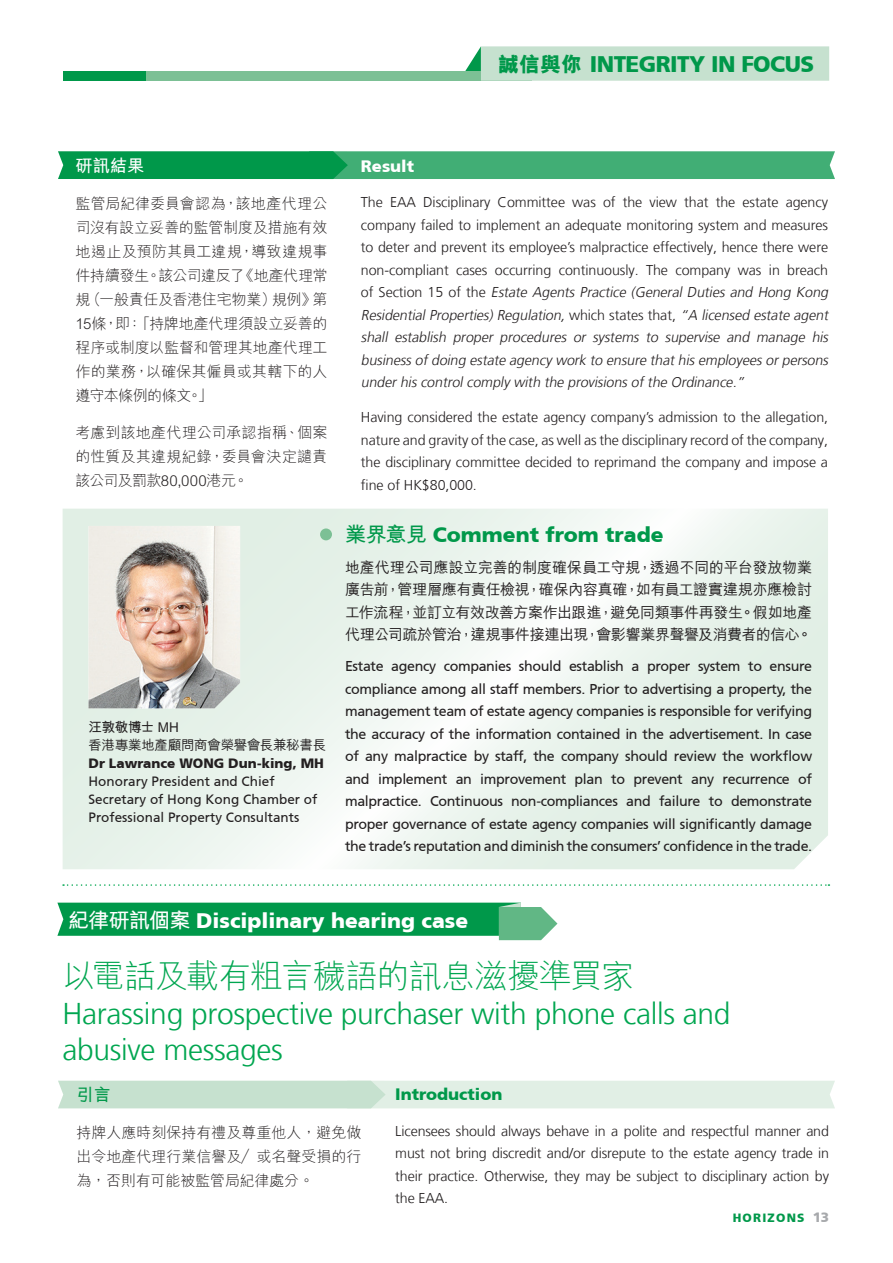
<style>
.page{position:relative;width:893px;height:1263px;background:#fff}
.page>*{position:absolute;margin:0;border:0;box-sizing:border-box;transform-origin:0 0}
.t1{font:300 33px "M Hei HK";letter-spacing:-.04em;color:#00a650}
.t2{font:300 30px/36px "Frutiger LT";letter-spacing:-.01em;color:#00a650}
.t3{font:900 22.5px "Frutiger CE";letter-spacing:-.025em;color:#00984a}
.t4{font:900 21px "Frutiger CE";color:#fff}
.t5{font:900 21px "Frutiger CE";color:#00984a}
.t6{font:700 17.25px "M Hei HK";color:#fff}
.t7{font:700 17.25px "M Hei HK";color:#00984a}
.t8{font:900 16.5px "Frutiger CE";color:#00984a}
.t9{font:900 16.5px "Frutiger CE";color:#fff}
.t10{font:300 15px/24px "M Hei HK";color:#231f20;text-align:justify}
.t11{font:500 15px/22.5px "M Hei HK";letter-spacing:-.025em;color:#231f20;text-align:justify}
.t12{font:300 14.25px/22.5px "Frutiger LT";letter-spacing:-.005em;color:#231f20;text-align:justify}
.t13{font:14.25px/22.5px "Frutiger CE";letter-spacing:-.025em;color:#231f20;text-align:justify}
.t14{font:13.5px/18px "Frutiger CE";color:#231f20}
.t15{font:900 13.5px "Frutiger CE";color:#231f20}
.t16{font:500 13.5px "M Hei HK";letter-spacing:-.025em;color:#231f20}
.t17{font:700 13.5px "M Hei HK";letter-spacing:-.015em;color:#231f20}
.t18{font:900 12px "Frutiger CE";letter-spacing:.1em;color:#00984a}
.s1{font-family:"M Hei HK";font-weight:800;font-size:21px}
.s2{font-style:italic}
.s3{font-family:"M Hei HK";font-weight:700}
.s4{font-size:13.5px;color:#a7a9ac}
</style>
<div class="page">
<svg style="left:57px;top:903px;width:500px;height:37px;background:#29a866"></svg>
<svg style="left:58px;top:151px;width:777px;height:28px;background:#2da768"></svg>
<svg style="left:58px;top:1081px;width:777px;height:27px;background:#d6e9dc"></svg>
<svg style="left:63px;top:884px;width:766px;height:2px"></svg>
<svg style="left:63px;top:509px;width:765px;height:360px;fill:#e8f2eb"></svg>
<div style="left:320px;top:528px;width:12px;height:12px;background:#7cc095;border-radius:50%"></div>
<img style="left:89px;top:526px;width:151px;height:182px">
<div style="left:65px;top:72px;width:466px;height:9px;background:#7cc095"></div>
<svg style="left:459px;top:46px;width:370px;height:35px;background:#c4e0ce"></svg>
<div style="left:63px;top:72px;width:83px;height:9px;background:#00984a"></div>
<p class="t3" style="left:498px;top:51px;width:318px"><span class="s1">誠信與你</span> INTEGRITY IN FOCUS</p>
<p class="t6" style="left:75px;top:153px;width:70px">研訊結果</p>
<p class="t10" style="left:75px;top:191px;width:253px">監管局紀律委員會認為，該地產代理公司沒有設立妥善的監管制度及措施有效地遏止及預防其員工違規，導致違規事件持續發生。該公司違反了《地產代理常規（一般責任及香港住宅物業）規例》第15條，即：「持牌地產代理須設立妥善的程序或制度以監督和管理其地產代理工作的業務，以確保其僱員或其轄下的人遵守本條例的條文。」</p>
<p class="t10" style="left:75px;top:420px;width:253px">考慮到該地產代理公司承認指稱、個案的性質及其違規紀錄，委員會決定譴責該公司及罰款80,000港元。</p>
<p class="t17" style="left:89px;top:717px;width:92px">汪敦敬博士 MH</p>
<p class="t16" style="left:89px;top:735px;width:239px">香港專業地產顧問商會榮譽會長兼秘書長</p>
<p class="t15" style="left:89px;top:755px;width:237px">Dr Lawrance WONG Dun-king, MH</p>
<p class="t14" style="left:89px;top:772px;width:230px">Honorary President and Chief<br>Secretary of Hong Kong Chamber of<br>Professional Property Consultants</p>
<p class="t9" style="left:361px;top:156px;width:55px">Result</p>
<p class="t12" style="left:361px;top:191px;width:472px;text-align:left">The EAA Disciplinary Committee was of the view that the estate agency company failed to implement an adequate monitoring system and measures to deter and prevent its employee’s malpractice effectively, hence there were non-compliant cases occurring continuously. The company was in breach o f S e c t i o n 1 5 o f t h e <span class="s2">Estate Agents Practice (General Duties and Hong Kong Residential Properties) Regulation,</span> w h i c h s t a t e s t h a t , <span class="s2">“A licensed estate agent shall establish proper procedures or systems to supervise and manage his businessofdoing estate agency work to ensure thathisemployeesorpersons under his control comply with the provisions of the Ordinance.”</span></p>
<p class="t12" style="left:361px;top:406px;width:469px">Having considered the estate agency company’s admission to the allegation, nature and gravity of the case, as well as the disciplinary record of the company, the disciplinary committee decided to reprimand the company and impose a fine of HK$80,000.</p>
<p class="t5" style="left:345px;top:522px;width:320px"><span class="s3">業界意見</span> Comment from trade</p>
<p class="t11" style="left:345px;top:555px;width:469px">地產代理公司應設立完善的制度確保員工守規，透過不同的平台發放物業廣告前，管理層應有責任檢視，確保內容真確，如有員工證實違規亦應檢討工作流程，並訂立有效改善方案作出跟進，避免同類事件再發生。假如地產代理公司疏於管治，違規事件接連出現，會影響業界聲譽及消費者的信心。</p>
<p class="t13" style="left:345px;top:655px;width:469px">Estate agency companies should establish a proper system to ensure compliance among all staff members. Prior to advertising a property, the management team of estate agency companies is responsible for verifying the accuracy of the information contained in the advertisement. In case of any malpractice by staff, the company should review the workflow and implement an improvement plan to prevent any recurrence of malpractice. Continuous non-compliances and failure to demonstrate proper governance of estate agency companies will significantly damage the trade’s reputation and diminish the consumers’ confidence in the trade.</p>
<p class="t4" style="left:68px;top:908px;width:401px"><span class="s3">紀律研訊個案</span> Disciplinary hearing case</p>
<p class="t1" style="left:62px;top:952px;width:573px">以電話及載有粗言穢語的訊息滋擾準買家</p>
<p class="t2" style="left:62px;top:996px;width:670px">Harassing prospective purchaser with phone calls and abusive messages</p>
<p class="t7" style="left:76px;top:1082px;width:36px">引言</p>
<p class="t10" style="left:76px;top:1119px;width:286px">持牌人應時刻保持有禮及尊重他人，避免做出令地產代理行業信譽及／或名聲受損的行為，否則有可能被監管局紀律處分。</p>
<p class="t8" style="left:395px;top:1085px;width:109px">Introduction</p>
<p class="t12" style="left:395px;top:1120px;width:435px">Licensees should always behave in a polite and respectful manner and must not bring discredit and/or disrepute to the estate agency trade in their practice. Otherwise, they may be subject to disciplinary action by the EAA.</p>
<p class="t18" style="left:733px;top:1211px;width:98px">HORIZONS <span class="s4">13</span></p>
</div>
